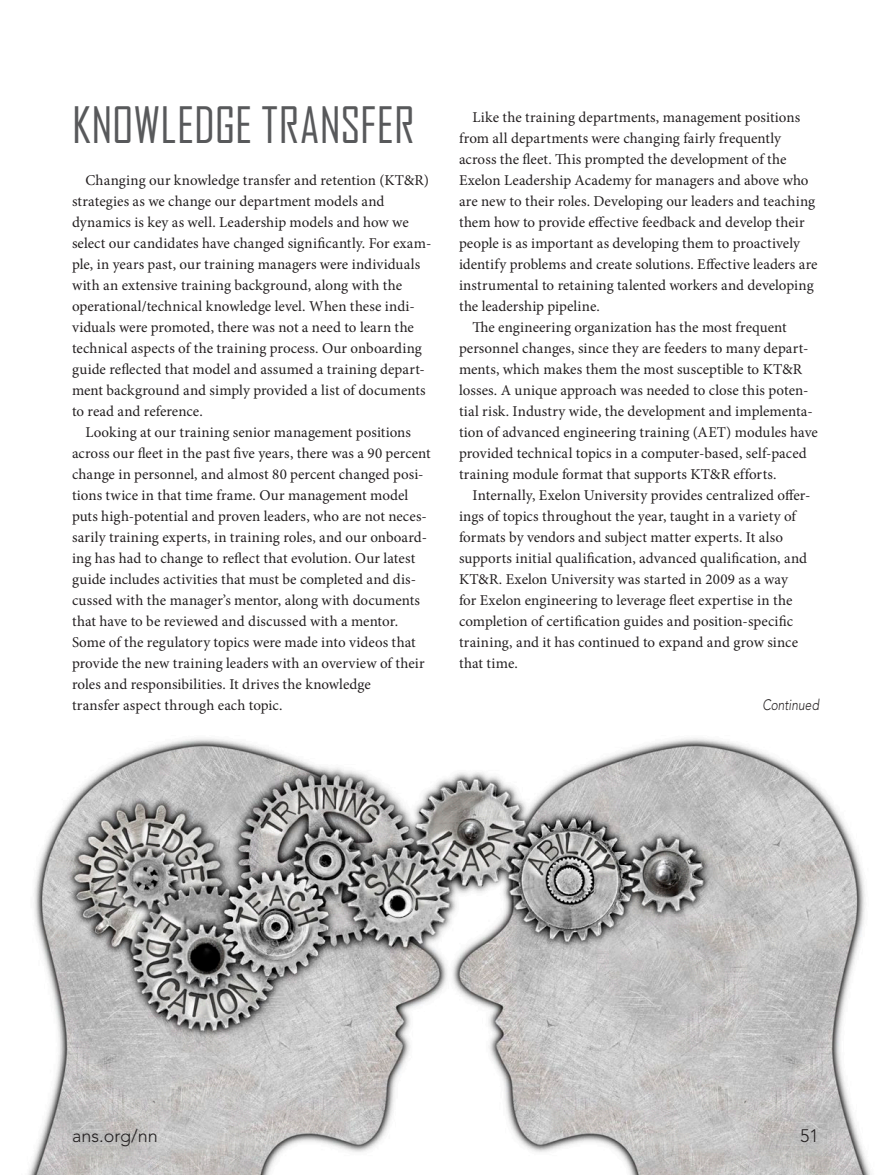
<style>
.page{position:relative;width:891px;height:1175px;background:#fff}
.page>*{position:absolute;margin:0;border:0;box-sizing:border-box;transform-origin:0 0}
.Workforce_Headline{font:48px "Agency FB";letter-spacing:.005em;color:#58595b}
.t1{font:300 18px "Avenir";color:#231f20}
.NN_Body{font:15px/21px "Minion Pro";letter-spacing:.005em;color:#231f20}
.Continued_Line{font:italic 300 15px "Avenir";letter-spacing:.005em;color:#231f20;scale:.8 1}
</style>
<div class="page">
<img style="left:28px;top:738px;width:842px;height:436px">
<p class="Workforce_Headline" style="left:72px;top:95px;width:344px">KNOWLEDGE TRANSFER</p>
<p class="NN_Body" style="left:72px;top:169px;width:361px;text-indent:14px">Changing our knowledge transfer and retention (KT&amp;R) strategies as we change our department models and dynamics is key as well. Leadership models and how we select our candidates have changed significantly. For exam&shy;ple, in years past, our training managers were individuals with an extensive training background, along with the operational/technical knowledge level. When these indi&shy;viduals were promoted, there was not a need to learn the technical aspects of the training process. Our onboarding guide reflected that model and assumed a training depart&shy;ment background and simply provided a list of documents to read and reference.</p>
<p class="NN_Body" style="left:72px;top:421px;width:360px;text-indent:14px">Looking at our training senior management positions across our fleet in the past five years, there was a 90 percent change in personnel, and almost 80 percent changed posi&shy;tions twice in that time frame. Our management model puts high-potential and proven leaders, who are not neces&shy;sarily training experts, in training roles, and our onboard&shy;ing has had to change to reflect that evolution. Our latest guide includes activities that must be completed and dis&shy;cussed with the manager’s mentor, along with documents that have to be reviewed and discussed with a mentor.<br>Some of the regulatory topics were made into videos that provide the new training leaders with an overview of their roles and responsibilities. It drives the knowledge<br>transfer aspect through each topic.</p>
<p class="NN_Body" style="left:459px;top:106px;width:360px;text-indent:14px">Like the training departments, management positions from all departments were changing fairly frequently across the fleet. This prompted the development of the Exelon Leadership Academy for managers and above who are new to their roles. Developing our leaders and teaching them how to provide effective feedback and develop their people is as important as developing them to proactively identify problems and create solutions. Effective leaders are instrumental to retaining talented workers and developing the leadership pipeline.</p>
<p class="NN_Body" style="left:459px;top:316px;width:360px;text-indent:14px">The engineering organization has the most frequent personnel changes, since they are feeders to many depart&shy;ments, which makes them the most susceptible to KT&amp;R losses. A unique approach was needed to close this poten&shy;tial risk. Industry wide, the development and implementa&shy;tion of advanced engineering training (AET) modules have provided technical topics in a computer-based, self-paced training module format that supports KT&amp;R efforts.</p>
<p class="NN_Body" style="left:459px;top:484px;width:353px;text-indent:14px">Internally, Exelon University provides centralized offer&shy;ings of topics throughout the year, taught in a variety of formats by vendors and subject matter experts. It also supports initial qualification, advanced qualification, and KT&amp;R. Exelon University was started in 2009 as a way<br>for Exelon engineering to leverage fleet expertise in the completion of certification guides and position-specific training, and it has continued to expand and grow since that time.</p>
<p class="Continued_Line" style="left:762px;top:696px;width:72px">Continued</p>
<p class="t1" style="left:72px;top:1125px;width:87px">ans.org/nn</p>
<p class="t1" style="left:800px;top:1125px;width:20px">51</p>
</div>
